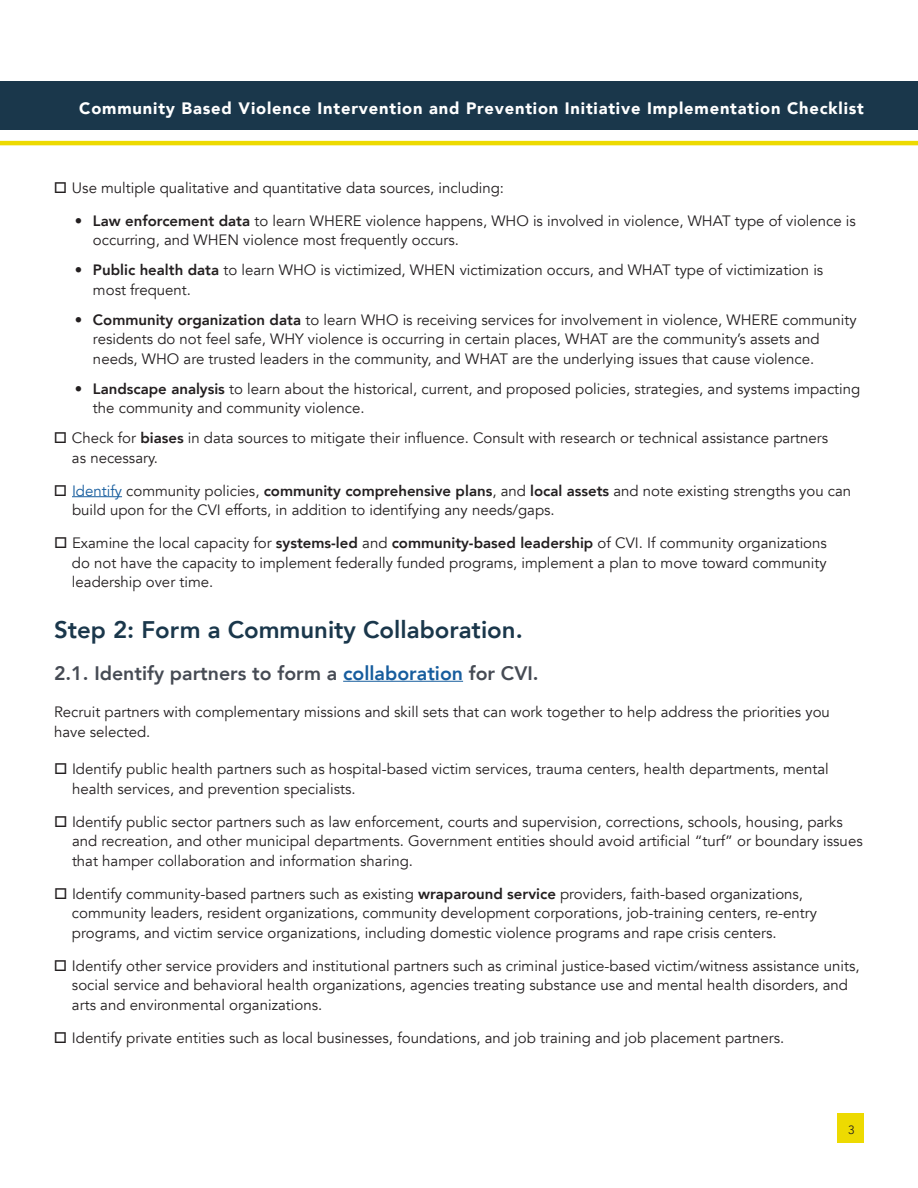
<style>
.page{position:relative;width:918px;height:1188px;background:#fff}
.page>*{position:absolute;margin:0;border:0;box-sizing:border-box;transform-origin:0 0}
.t1{font:800 24px "Avenir";color:#1a374b}
.t2{font:800 19.5px "Avenir";color:#464b54}
.t3{font:900 16.5px "Avenir";letter-spacing:.05em;color:#fff}
.t4{font:15px/19.5px "Avenir";color:#231f20}
.t5{font:12px "Avenir";color:#231f20}
.s1{font-weight:800}
.s2{color:#175d9e}
</style>
<div class="page">
<div style="left:0;top:81px;width:918px;height:49px;background:#1a374b"></div>
<hr style="left:0;top:141px;width:918px;height:4px;background:#edda01">
<div style="left:838px;top:1113px;width:26px;height:30px;background:#edda01"></div>
<hr style="left:72px;top:496px;width:50px;height:1px;background:#175d9e">
<hr style="left:343px;top:681px;width:120px;height:1px;background:#175d9e">
<p class="t3" style="left:79px;top:101px;width:786px">Community Based Violence Intervention and Prevention Initiative Implementation Checklist</p>
<p class="t4" style="left:72px;top:179px;width:434px">Use multiple qualitative and quantitative data sources, including:</p>
<p class="t4" style="left:93px;top:212px;width:764px;text-indent:-18px">• <span class="s1">Law enforcement data</span> to learn WHERE violence happens, WHO is involved in violence, WHAT type of violence is occurring, and WHEN violence most frequently occurs.</p>
<p class="t4" style="left:93px;top:262px;width:732px;text-indent:-18px">• <span class="s1">Public health data</span> to learn WHO is victimized, WHEN victimization occurs, and WHAT type of victimization is most frequent.</p>
<p class="t4" style="left:93px;top:311px;width:765px;text-indent:-18px">• <span class="s1">Community organization data</span> to learn WHO is receiving services for involvement in violence, WHERE community residents do not feel safe, WHY violence is occurring in certain places, WHAT are the community’s assets and needs, WHO are trusted leaders in the community, and WHAT are the underlying issues that cause violence.</p>
<p class="t4" style="left:93px;top:380px;width:769px;text-indent:-18px">• <span class="s1">Landscape analysis</span> to learn about the historical, current, and proposed policies, strategies, and systems impacting the community and community violence.</p>
<p class="t4" style="left:72px;top:430px;width:758px">Check for <span class="s1">biases</span> in data sources to mitigate their influence. Consult with research or technical assistance partners as necessary.</p>
<p class="t4" style="left:72px;top:482px;width:781px"><span class="s2">Identify</span> community policies, <span class="s1">community comprehensive plans</span>, and <span class="s1">local assets</span> and note existing strengths you can build upon for the CVI efforts, in addition to identifying any needs/gaps.</p>
<p class="t4" style="left:72px;top:535px;width:756px;text-align:justify">Examine the local capacity for <span class="s1">systems-led</span> and <span class="s1">community-based leadership</span> of CVI. If community organizations do not have the capacity to implement federally funded programs, implement a plan to move toward community leadership over time.</p>
<h1 class="t1" style="left:54px;top:611px;width:470px">Step 2: Form a Community Collaboration.</h1>
<h2 class="t2" style="left:54px;top:658px;width:486px">2.1. Identify partners to form a <span class="s2">collaboration</span> for CVI.</h2>
<p class="t4" style="left:54px;top:704px;width:777px">Recruit partners with complementary missions and skill sets that can work together to help address the priorities you have selected.</p>
<p class="t4" style="left:72px;top:761px;width:758px">Identify public health partners such as hospital-based victim services, trauma centers, health departments, mental health services, and prevention specialists.</p>
<p class="t4" style="left:72px;top:813px;width:792px">Identify public sector partners such as law enforcement, courts and supervision, corrections, schools, housing, parks and recreation, and other municipal departments. Government entities should avoid artificial “turf” or boundary issues that hamper collaboration and information sharing.</p>
<p class="t4" style="left:72px;top:885px;width:747px">Identify community-based partners such as existing <span class="s1">wraparound service</span> providers, faith-based organizations, community leaders, resident organizations, community development corporations, job-training centers, re-entry programs, and victim service organizations, including domestic violence programs and rape crisis centers.</p>
<p class="t4" style="left:72px;top:957px;width:789px">Identify other service providers and institutional partners such as criminal justice-based victim/witness assistance units, social service and behavioral health organizations, agencies treating substance use and mental health disorders, and arts and environmental organizations.</p>
<p class="t4" style="left:72px;top:1029px;width:714px">Identify private entities such as local businesses, foundations, and job training and job placement partners.</p>
<p class="t5" style="left:848px;top:1125px;width:8px">3</p>
</div>
